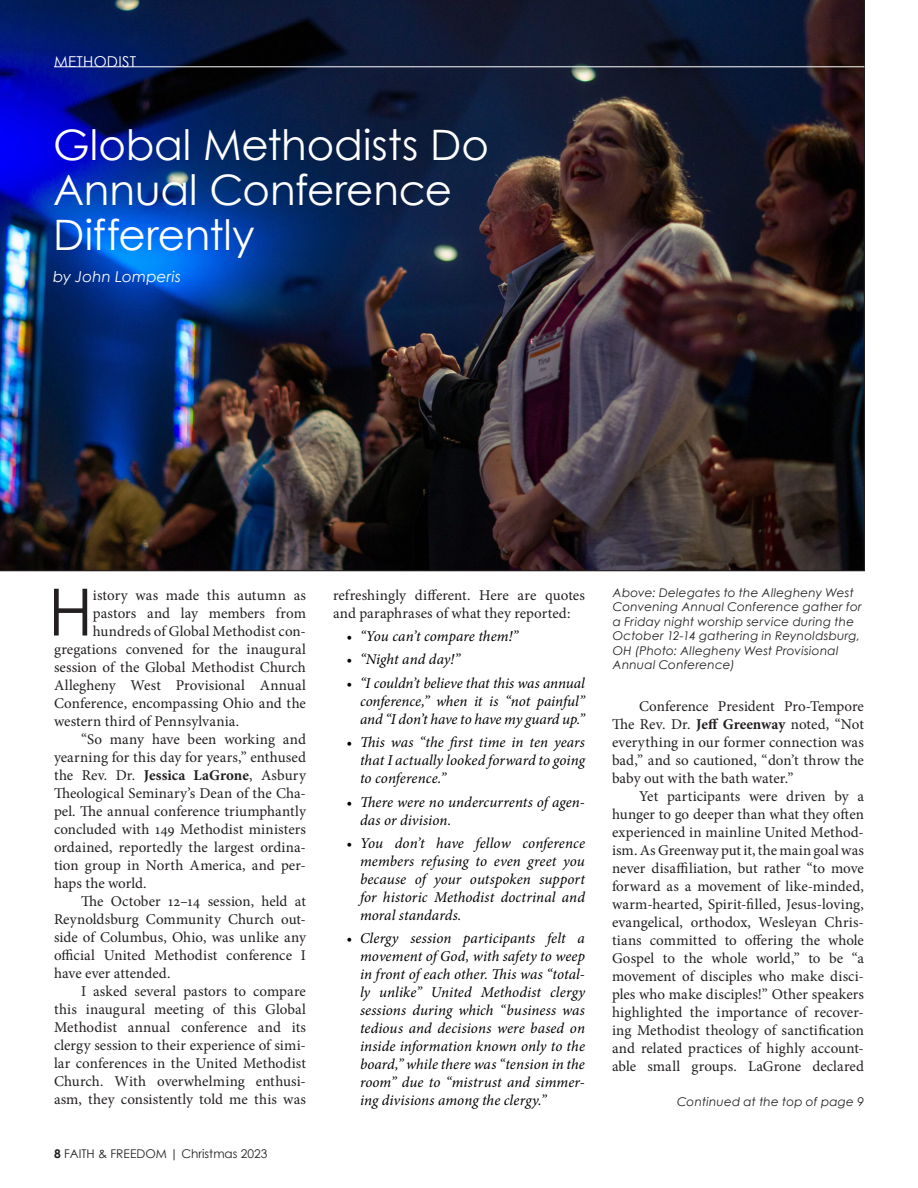
<style>
.page{position:relative;width:918px;height:1188px;background:#fff}
.page>*{position:absolute;margin:0;border:0;box-sizing:border-box;transform-origin:0 0}
.Body_Text_-_Dropped_Cap{font:65.1px "Century Gothic";color:#231f20}
.Brief_Headline{font:42px/45px "Century Gothic";letter-spacing:-.005em;color:#fff}
.Body_Text{font:15px/18px "Minion Pro";color:#231f20;text-align:justify}
.t1{font:italic 15px/18px "Minion Pro";letter-spacing:.005em;color:#000;text-align:justify}
.Body_Text_-_Dropped_Cap-2{font:15px "Minion Pro";letter-spacing:.005em;color:#231f20}
.Byline{font:italic 15px "Century Gothic";letter-spacing:.01em;color:#fff}
.Section_heading_w__underscore{font:15px "Century Gothic";letter-spacing:.015em;color:#fff}
.Cutline{font:italic 12px/14.4px "Century Gothic";letter-spacing:.02em;color:#231f20}
.t2{font:12px "Century Gothic";color:#231f20}
.s1{font-weight:700}
</style>
<div class="page">
<img style="left:0;top:0;width:865px;height:571px">
<hr style="left:54px;top:67px;width:810px;height:1px;background:#fff">
<p class="Section_heading_w__underscore" style="left:54px;top:51px;width:84px">METHODIST</p>
<p class="Brief_Headline" style="left:53px;top:122px;width:438px">Global Methodists Do<br>Annual Conference<br>Differently</p>
<p class="Byline" style="left:53px;top:266px;width:130px">by John Lomperis</p>
<p class="Body_Text_-_Dropped_Cap" style="left:48px;top:567px;width:46px">H</p>
<p class="Body_Text_-_Dropped_Cap-2" style="left:93px;top:585px;width:215px">istory was made this autumn as</p>
<p class="Body_Text_-_Dropped_Cap-2" style="left:93px;top:603px;width:215px">pastors and lay members from</p>
<p class="Body_Text_-_Dropped_Cap-2" style="left:93px;top:621px;width:215px">hundreds of Global Methodist con-</p>
<p class="Body_Text_-_Dropped_Cap-2" style="left:54px;top:639px;width:253px">gregations convened for the inaugural</p>
<p class="Body_Text_-_Dropped_Cap-2" style="left:54px;top:657px;width:253px">session of the Global Methodist Church</p>
<p class="Body_Text_-_Dropped_Cap-2" style="left:54px;top:675px;width:254px">Allegheny West Provisional Annual</p>
<p class="Body_Text_-_Dropped_Cap-2" style="left:54px;top:693px;width:253px">Conference, encompassing Ohio and the</p>
<p class="Body_Text_-_Dropped_Cap-2" style="left:54px;top:711px;width:187px">western third of Pennsylvania.</p>
<p class="Body_Text" style="left:54px;top:730px;width:254px;text-indent:27px">“So many have been working and yearning for this day for years,” enthused the Rev. Dr. <span class="s1">Jessica LaGrone</span>, Asbury Theological Seminary’s Dean of the Cha&shy;pel. The annual conference triumphantly concluded with 149 Methodist ministers ordained, reportedly the largest ordina&shy;tion group in North America, and per&shy;haps the world.</p>
<p class="Body_Text" style="left:54px;top:892px;width:254px;text-indent:27px">The October 12–14 session, held at Reynoldsburg Community Church out&shy;side of Columbus, Ohio, was unlike any official United Methodist conference I have ever attended.</p>
<p class="Body_Text" style="left:54px;top:982px;width:254px;text-indent:27px">I asked several pastors to compare this inaugural meeting of this Global Methodist annual conference and its clergy session to their experience of simi&shy;lar conferences in the United Methodist Church. With overwhelming enthusi&shy;asm, they consistently told me this was</p>
<p class="t2" style="left:54px;top:1145px;width:215px"><span class="s1">8</span> FAITH &amp; FREEDOM | Christmas 2023</p>
<p class="Body_Text" style="left:333px;top:586px;width:253px">refreshingly different. Here are quotes and paraphrases of what they reported:</p>
<p class="t1" style="left:346px;top:627px;width:173px">• “You can’t compare them!”</p>
<p class="t1" style="left:346px;top:651px;width:115px">• “Night and day!”</p>
<p class="t1" style="left:360px;top:674px;width:227px;text-indent:-14px">• “I couldn’t believe that this was annual conference,” when it is “not painful” and “I don’t have to have my guard up.”</p>
<p class="t1" style="left:360px;top:733px;width:227px;text-indent:-14px">• This was “the first time in ten years that I actually looked forward to going to conference.”</p>
<p class="t1" style="left:360px;top:793px;width:226px;text-indent:-14px">• There were no undercurrents of agen&shy;das or division.</p>
<p class="t1" style="left:360px;top:834px;width:227px;text-indent:-14px">• You don’t have fellow conference members refusing to even greet you because of your outspoken support for historic Methodist doctrinal and moral standards.</p>
<p class="t1" style="left:360px;top:930px;width:227px;text-indent:-14px">• Clergy session participants felt a movement of God, with safety to weep in front of each other. This was “total&shy;ly unlike” United Methodist clergy sessions during which “business was tedious and decisions were based on inside information known only to the board,” while there was “tension in the room” due to “mistrust and simmer&shy;ing divisions among the clergy.”</p>
<p class="Cutline" style="left:613px;top:585px;width:250px">Above: Delegates to the Allegheny West Convening Annual Conference gather for a Friday night worship service during the October 12-14 gathering in Reynoldsburg, OH (Photo: Allegheny West Provisional Annual Conference)</p>
<p class="Body_Text" style="left:612px;top:697px;width:254px;text-indent:27px">Conference President Pro-Tempore The Rev. Dr. <span class="s1">Jeff Greenway</span> noted, “Not everything in our former connection was bad,” and so cautioned, “don’t throw the baby out with the bath water.”</p>
<p class="Body_Text" style="left:612px;top:787px;width:254px;text-indent:27px">Yet participants were driven by a hunger to go deeper than what they often experienced in mainline United Method&shy;ism. As Greenway put it, the main goal was never disaffiliation, but rather “to move forward as a movement of like-minded, warm-hearted, Spirit-filled, Jesus-loving, evangelical, orthodox, Wesleyan Chris&shy;tians committed to offering the whole Gospel to the whole world,” to be “a movement of disciples who make disci&shy;ples who make disciples!” Other speakers highlighted the importance of recover&shy;ing Methodist theology of sanctification and related practices of highly account&shy;able small groups. LaGrone declared</p>
<p class="Cutline" style="left:677px;top:1094px;width:188px">Continued at the top of page 9</p>
</div>
